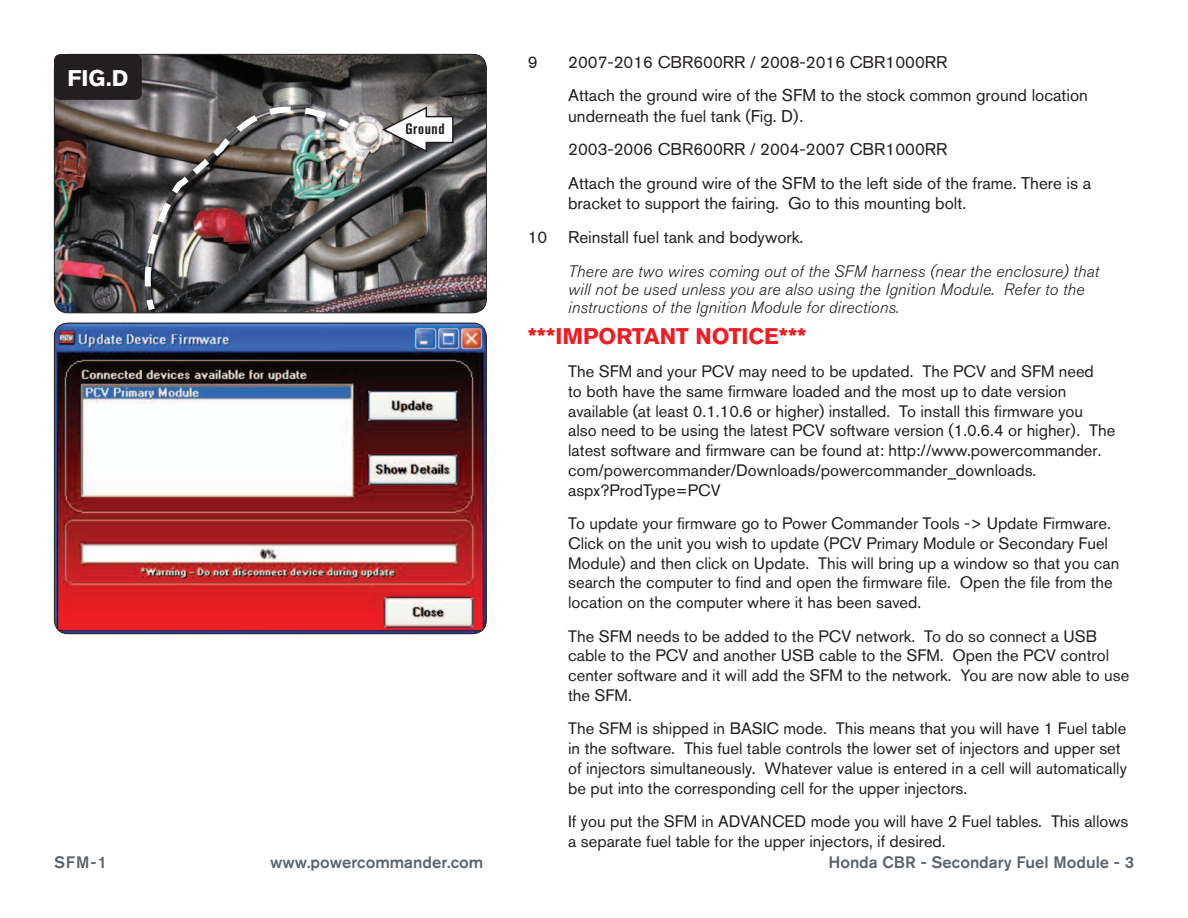
<style>
.page{position:relative;width:1188px;height:918px;background:#fff}
.page>*{position:absolute;margin:0;border:0;box-sizing:border-box;transform-origin:0 0}
.Bodycopy{font:700 22.5px "Akzidenz Grotesk BQ";color:#ee1d23}
.t1{font:700 22.5px "Akzidenz Grotesk BQ";color:#fff}
.Bodycopy-2{font:16.8px/20.2px "Akzidenz Grotesk BQ";color:#231f20}
.Bodycopy-3{font:16.5px/19.8px "Akzidenz Grotesk BQ";color:#231f20}
.Bodycopy-4{font:italic 300 16.5px/18px "Akzidenz Grotesk BQ";letter-spacing:.01em;color:#231f20}
.t2{font:500 16.5px "Akzidenz Grotesk BQ";color:#5e656c}
.Callouts{font:700 condensed 15px "Akzidenz Grotesk BQ";letter-spacing:.04em;color:#231f20}
</style>
<div class="page">
<img style="left:54px;top:54px;width:432px;height:259px">
<img style="left:54px;top:323px;width:432px;height:311px">
<div style="left:54px;top:323px;width:433px;height:311px;border:1px solid #231f20;border-radius:14px"></div>
<div style="left:54px;top:54px;width:88px;height:46px;background:#231f20;border-radius:7px"></div>
<svg style="left:292px;top:103px;width:41px;height:1px"></svg>
<img style="left:142px;top:104px;width:212px;height:210px">
<svg style="left:381px;top:106px;width:73px;height:48px"></svg>
<p class="t1" style="left:67px;top:65px;width:62px">FIG.D</p>
<p class="Callouts" style="left:405px;top:121px;width:41px">Ground</p>
<p class="Bodycopy-2" style="left:528px;top:52px;width:11px">9</p>
<p class="Bodycopy-2" style="left:568px;top:52px;width:381px">2007-2016 CBR600RR / 2008-2016 CBR1000RR</p>
<p class="Bodycopy-2" style="left:568px;top:85px;width:521px">Attach the ground wire of the SFM to the stock common ground location underneath the fuel tank (Fig. D).</p>
<p class="Bodycopy-2" style="left:568px;top:139px;width:381px">2003-2006 CBR600RR / 2004-2007 CBR1000RR</p>
<p class="Bodycopy-2" style="left:568px;top:173px;width:524px">Attach the ground wire of the SFM to the left side of the frame. There is a bracket to support the fairing. Go to this mounting bolt.</p>
<p class="Bodycopy-2" style="left:528px;top:227px;width:277px">10 Reinstall fuel tank and bodywork.</p>
<p class="Bodycopy-4" style="left:568px;top:262px;width:532px">There are two wires coming out of the SFM harness (near the enclosure) that will not be used unless you are also using the Ignition Module. Refer to the instructions of the Ignition Module for directions.</p>
<p class="Bodycopy" style="left:528px;top:323px;width:280px">***IMPORTANT NOTICE***</p>
<p class="Bodycopy-3" style="left:568px;top:361px;width:549px">The SFM and your PCV may need to be updated. The PCV and SFM need<br>to both have the same firmware loaded and the most up to date version available (at least 0.1.10.6 or higher) installed. To install this firmware you also need to be using the latest PCV software version (1.0.6.4 or higher). The latest software and firmware can be found at: http://www.powercommander. com/powercommander/Downloads/powercommander_downloads. aspx?ProdType=PCV</p>
<p class="Bodycopy-3" style="left:568px;top:513px;width:553px">To update your firmware go to Power Commander Tools -&gt; Update Firmware.<br>Click on the unit you wish to update (PCV Primary Module or Secondary Fuel Module) and then click on Update. This will bring up a window so that you can search the computer to find and open the firmware file. Open the file from the location on the computer where it has been saved.</p>
<p class="Bodycopy-3" style="left:568px;top:626px;width:563px">The SFM needs to be added to the PCV network. To do so connect a USB cable to the PCV and another USB cable to the SFM. Open the PCV control center software and it will add the SFM to the network. You are now able to use the SFM.</p>
<p class="Bodycopy-3" style="left:568px;top:719px;width:560px">The SFM is shipped in BASIC mode. This means that you will have 1 Fuel table in the software. This fuel table controls the lower set of injectors and upper set of injectors simultaneously. Whatever value is entered in a cell will automatically be put into the corresponding cell for the upper injectors.</p>
<p class="Bodycopy-3" style="left:568px;top:811px;width:562px">If you put the SFM in ADVANCED mode you will have 2 Fuel tables. This allows a separate fuel table for the upper injectors, if desired.</p>
<p class="t2" style="left:54px;top:852px;width:55px">SFM-1</p>
<p class="t2" style="left:270px;top:852px;width:215px">www.powercommander.com</p>
<p class="t2" style="left:828px;top:852px;width:307px">Honda CBR - Secondary Fuel Module - 3</p>
</div>
